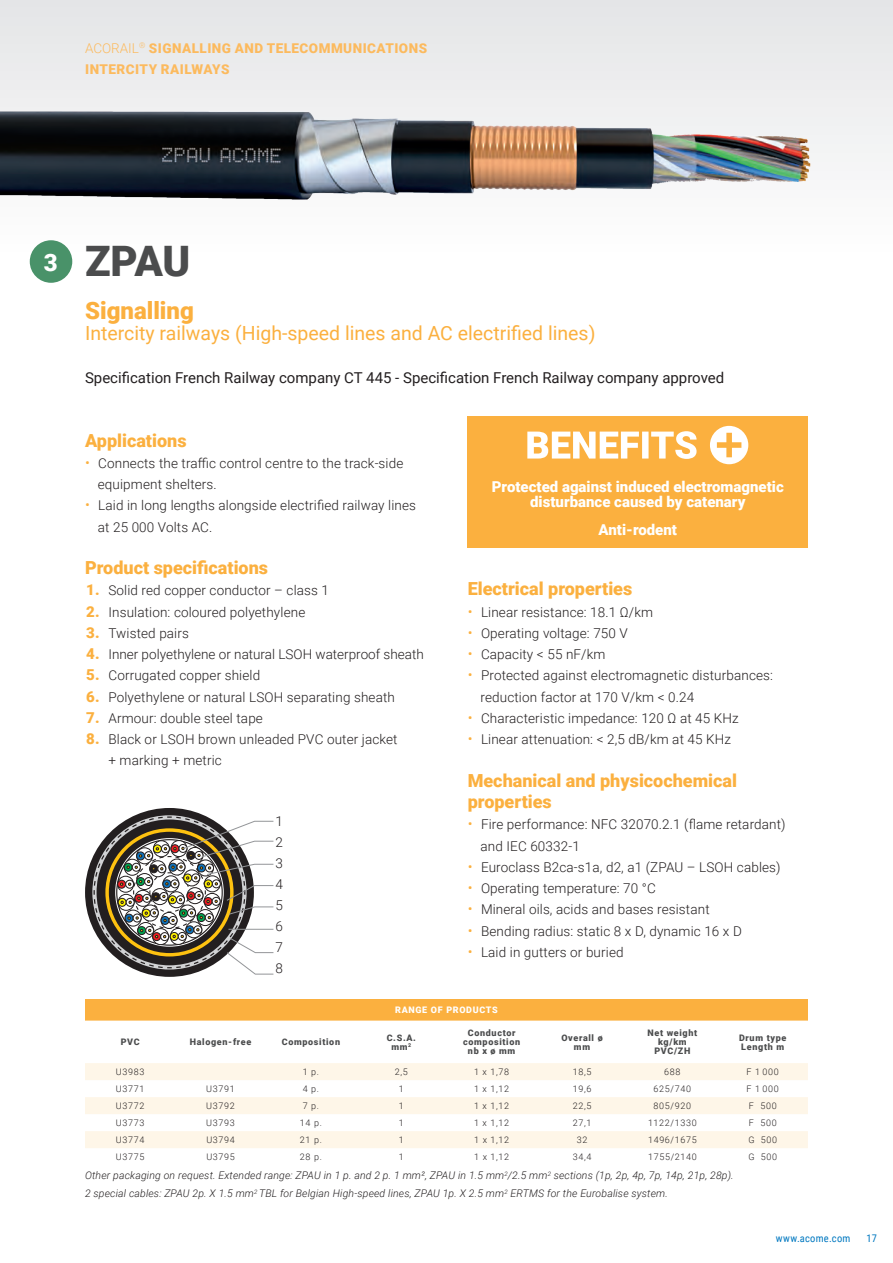
<style>
.page{position:relative;width:893px;height:1263px;background:#fff}
.page>*{position:absolute;margin:0;border:0;box-sizing:border-box;transform-origin:0 0}
.t1{font:900 42px "Roboto";color:#4b4c4d}
.t2{font:900 24px "Roboto";color:#fbb03f}
.t3{font:900 24px "Roboto";color:#fff}
.t4{font:19.5px "Roboto";color:#fbb03f}
.t5{font:900 18px/21.3px "Roboto";color:#fbb03f}
.t6{font:15px "Roboto";color:#231f20}
.t7{font:900 15px/15px "Roboto";color:#fff;text-align:center}
.t8{font:300 13.5px/21px "Roboto";letter-spacing:.01em;color:#231f20}
.t9{font:900 13.5px/21.3px "Roboto";letter-spacing:.035em;color:#fcba5e}
.t10{font:italic 300 10.5px/18px "Roboto";letter-spacing:.015em;color:#231f20}
.t11{font:10.5px "Roboto Condensed";letter-spacing:.025em;color:#0078c0}
.t12{font:300 9px "Roboto";letter-spacing:.075em;color:#231f20}
.t13{font:900 9px/9px "Roboto";letter-spacing:.075em;color:#4b4c4d;text-align:center}
.t14{font:900 9px "Roboto";letter-spacing:.075em;color:#fff}
.s1{font-weight:300}
.s2{font-size:15px;color:#fbb03f}
.s3{font-weight:900;font-size:15px;color:#fbb03f}
</style>
<div class="page">
<img style="left:0;top:0;width:884px;height:255px">
<div style="left:85px;top:999px;width:723px;height:21px;background:#fbb03f"></div>
<svg style="left:85px;top:1020px;width:723px;height:1px"></svg>
<svg style="left:85px;top:1063px;width:723px;height:85px;fill:#fef6e8"></svg>
<div style="left:468px;top:417px;width:340px;height:32px;background:#fbb03f"></div>
<div style="left:468px;top:444px;width:340px;height:32px;background:#fbb03f"></div>
<div style="left:468px;top:472px;width:340px;height:47px;background:#fbb03f"></div>
<div style="left:468px;top:515px;width:340px;height:32px;background:#fbb03f"></div>
<svg style="left:527px;top:431px;width:170px;height:28px"></svg>
<svg style="left:710px;top:426px;width:38px;height:38px"></svg>
<div style="left:85px;top:808px;width:169px;height:169px;background:#231f20;border-radius:50%"></div>
<svg style="left:93px;top:816px;width:181px;height:159px"></svg>
<div style="left:30px;top:240px;width:42px;height:43px;background:#499269;border-radius:50%"></div>
<p class="t9" style="left:85px;top:37px;width:344px"><span class="s1">ACORAIL</span><sup>®</sup> SIGNALLING AND TELECOMMUNICATIONS<br>INTERCITY RAILWAYS</p>
<h2 class="t3" style="left:44px;top:245px;width:15px">3</h2>
<h1 class="t1" style="left:85px;top:232px;width:107px">ZPAU</h1>
<h2 class="t2" style="left:85px;top:294px;width:110px">Signalling</h2>
<h3 class="t4" style="left:85px;top:320px;width:512px">Intercity railways (High-speed lines and AC electrified lines)</h3>
<p class="t6" style="left:85px;top:367px;width:641px">Specification French Railway company CT 445 - Specification French Railway company approved</p>
<h3 class="t5" style="left:85px;top:429px;width:103px">Applications</h3>
<p class="t8" style="left:98px;top:452px;width:307px;text-indent:-13px"><span class="s2">•</span> Connects the traffic control centre to the track-side equipment shelters.</p>
<p class="t8" style="left:98px;top:494px;width:320px;text-indent:-13px"><span class="s2">•</span> Laid in long lengths alongside electrified railway lines at 25 000 Volts AC.</p>
<h3 class="t5" style="left:85px;top:556px;width:185px">Product specifications</h3>
<p class="t8" style="left:86px;top:579px;width:244px"><span class="s3">1.</span> Solid red copper conductor – class 1</p>
<p class="t8" style="left:86px;top:601px;width:221px"><span class="s3">2.</span> Insulation: coloured polyethylene</p>
<p class="t8" style="left:86px;top:622px;width:104px"><span class="s3">3.</span> Twisted pairs</p>
<p class="t8" style="left:86px;top:643px;width:339px"><span class="s3">4.</span> Inner polyethylene or natural LSOH waterproof sheath</p>
<p class="t8" style="left:86px;top:665px;width:176px"><span class="s3">5.</span> Corrugated copper shield</p>
<p class="t8" style="left:86px;top:686px;width:310px"><span class="s3">6.</span> Polyethylene or natural LSOH separating sheath</p>
<p class="t8" style="left:86px;top:707px;width:178px"><span class="s3">7.</span> Armour: double steel tape</p>
<p class="t8" style="left:108px;top:728px;width:291px;text-indent:-22px"><span class="s3">8.</span> Black or LSOH brown unleaded PVC outer jacket + marking + metric</p>
<p class="t8" style="left:275px;top:811px;width:9px;text-align:justify">1<br>2<br>3<br>4<br>5<br>6<br>7<br>8</p>
<p class="t7" style="left:492px;top:479px;width:293px">Protected against induced electromagnetic disturbance caused by catenary</p>
<p class="t7" style="left:599px;top:521px;width:80px">Anti-rodent</p>
<h3 class="t5" style="left:468px;top:578px;width:166px">Electrical properties</h3>
<p class="t8" style="left:468px;top:601px;width:187px"><span class="s2">•</span> Linear resistance: 18.1 Ω/km</p>
<p class="t8" style="left:468px;top:622px;width:162px"><span class="s2">•</span> Operating voltage: 750 V</p>
<p class="t8" style="left:468px;top:643px;width:139px"><span class="s2">•</span> Capacity &lt; 55 nF/km</p>
<p class="t8" style="left:480px;top:664px;width:294px;text-indent:-13px"><span class="s2">•</span> Protected against electromagnetic disturbances: reduction factor at 170 V/km &lt; 0.24</p>
<p class="t8" style="left:468px;top:707px;width:273px"><span class="s2">•</span> Characteristic impedance: 120 Ω at 45 KHz</p>
<p class="t8" style="left:468px;top:728px;width:265px"><span class="s2">•</span> Linear attenuation: &lt; 2,5 dB/km at 45 KHz</p>
<h3 class="t5" style="left:468px;top:769px;width:271px">Mechanical and physicochemical properties</h3>
<p class="t8" style="left:480px;top:813px;width:307px;text-indent:-13px"><span class="s2">•</span> Fire performance: NFC 32070.2.1 (flame retardant) and IEC 60332-1</p>
<p class="t8" style="left:468px;top:856px;width:314px"><span class="s2">•</span> Euroclass B2ca-s1a, d2, a1 (ZPAU – LSOH cables)</p>
<p class="t8" style="left:468px;top:877px;width:190px"><span class="s2">•</span> Operating temperature: 70 °C</p>
<p class="t8" style="left:468px;top:898px;width:243px"><span class="s2">•</span> Mineral oils, acids and bases resistant</p>
<p class="t8" style="left:468px;top:920px;width:276px"><span class="s2">•</span> Bending radius: static 8 x D, dynamic 16 x D</p>
<p class="t8" style="left:468px;top:941px;width:157px"><span class="s2">•</span> Laid in gutters or buried</p>
<p class="t14" style="left:395px;top:1004px;width:104px">RANGE OF PRODUCTS</p>
<p class="t13" style="left:121px;top:1037px;width:21px">PVC</p>
<p class="t13" style="left:190px;top:1037px;width:63px">Halogen-free</p>
<p class="t13" style="left:282px;top:1037px;width:60px">Composition</p>
<p class="t13" style="left:387px;top:1033px;width:31px">C.S.A. mm<sup>2</sup></p>
<p class="t13" style="left:463px;top:1028px;width:59px">Conductor composition nb x ø mm</p>
<p class="t13" style="left:561px;top:1033px;width:43px">Overall ø mm</p>
<p class="t13" style="left:647px;top:1028px;width:51px">Net weight kg/km<br>PVC/ZH</p>
<p class="t13" style="left:739px;top:1033px;width:49px;text-align:left">Drum type<br>Length m</p>
<p class="t12" style="left:116px;top:1065px;width:30px">U3983</p>
<p class="t12" style="left:303px;top:1065px;width:18px">1 p.</p>
<p class="t12" style="left:395px;top:1065px;width:15px">2,5</p>
<p class="t12" style="left:474px;top:1065px;width:37px">1 x 1,78</p>
<p class="t12" style="left:573px;top:1065px;width:20px">18,5</p>
<p class="t12" style="left:664px;top:1065px;width:18px">688</p>
<p class="t12" style="left:747px;top:1065px;width:34px">F 1 000</p>
<p class="t12" style="left:116px;top:1082px;width:30px">U3771</p>
<p class="t12" style="left:206px;top:1082px;width:30px">U3791</p>
<p class="t12" style="left:303px;top:1082px;width:18px">4 p.</p>
<p class="t12" style="left:399px;top:1082px;width:6px">1</p>
<p class="t12" style="left:474px;top:1082px;width:37px">1 x 1,12</p>
<p class="t12" style="left:573px;top:1082px;width:20px">19,6</p>
<p class="t12" style="left:654px;top:1082px;width:39px">625/740</p>
<p class="t12" style="left:747px;top:1082px;width:34px">F 1 000</p>
<p class="t12" style="left:116px;top:1099px;width:30px">U3772</p>
<p class="t12" style="left:206px;top:1099px;width:30px">U3792</p>
<p class="t12" style="left:303px;top:1099px;width:18px">7 p.</p>
<p class="t12" style="left:399px;top:1099px;width:6px">1</p>
<p class="t12" style="left:474px;top:1099px;width:37px">1 x 1,12</p>
<p class="t12" style="left:573px;top:1099px;width:20px">22,5</p>
<p class="t12" style="left:654px;top:1099px;width:39px">805/920</p>
<p class="t12" style="left:749px;top:1099px;width:29px">F 500</p>
<p class="t12" style="left:116px;top:1116px;width:30px">U3773</p>
<p class="t12" style="left:206px;top:1116px;width:30px">U3793</p>
<p class="t12" style="left:300px;top:1116px;width:23px">14 p.</p>
<p class="t12" style="left:399px;top:1116px;width:6px">1</p>
<p class="t12" style="left:474px;top:1116px;width:37px">1 x 1,12</p>
<p class="t12" style="left:573px;top:1116px;width:20px">27,1</p>
<p class="t12" style="left:648px;top:1116px;width:50px">1122/1330</p>
<p class="t12" style="left:749px;top:1116px;width:29px">F 500</p>
<p class="t12" style="left:116px;top:1133px;width:30px">U3774</p>
<p class="t12" style="left:206px;top:1133px;width:30px">U3794</p>
<p class="t12" style="left:300px;top:1133px;width:23px">21 p.</p>
<p class="t12" style="left:399px;top:1133px;width:6px">1</p>
<p class="t12" style="left:474px;top:1133px;width:37px">1 x 1,12</p>
<p class="t12" style="left:577px;top:1133px;width:12px">32</p>
<p class="t12" style="left:648px;top:1133px;width:50px">1496/1675</p>
<p class="t12" style="left:748px;top:1133px;width:30px">G 500</p>
<p class="t12" style="left:116px;top:1150px;width:30px">U3775</p>
<p class="t12" style="left:206px;top:1150px;width:30px">U3795</p>
<p class="t12" style="left:300px;top:1150px;width:23px">28 p.</p>
<p class="t12" style="left:399px;top:1150px;width:6px">1</p>
<p class="t12" style="left:474px;top:1150px;width:37px">1 x 1,12</p>
<p class="t12" style="left:573px;top:1150px;width:20px">34,4</p>
<p class="t12" style="left:648px;top:1150px;width:50px">1755/2140</p>
<p class="t12" style="left:748px;top:1150px;width:30px">G 500</p>
<p class="t10" style="left:85px;top:1166px;width:650px">Other packaging on request. Extended range: ZPAU in 1 p. and 2 p. 1 mm², ZPAU in 1.5 mm<sup>2</sup>/2.5 mm<sup>2</sup> sections (1p, 2p, 4p, 7p, 14p, 21p, 28p).<br>2 special cables: ZPAU 2p. X 1.5 mm<sup>2</sup> TBL for Belgian High-speed lines, ZPAU 1p. X 2.5 mm<sup>2</sup> ERTMS for the Eurobalise system.</p>
<p class="t11" style="left:776px;top:1230px;width:76px">www.acome.com</p>
<p class="t11" style="left:866px;top:1230px;width:12px">17</p>
</div>
